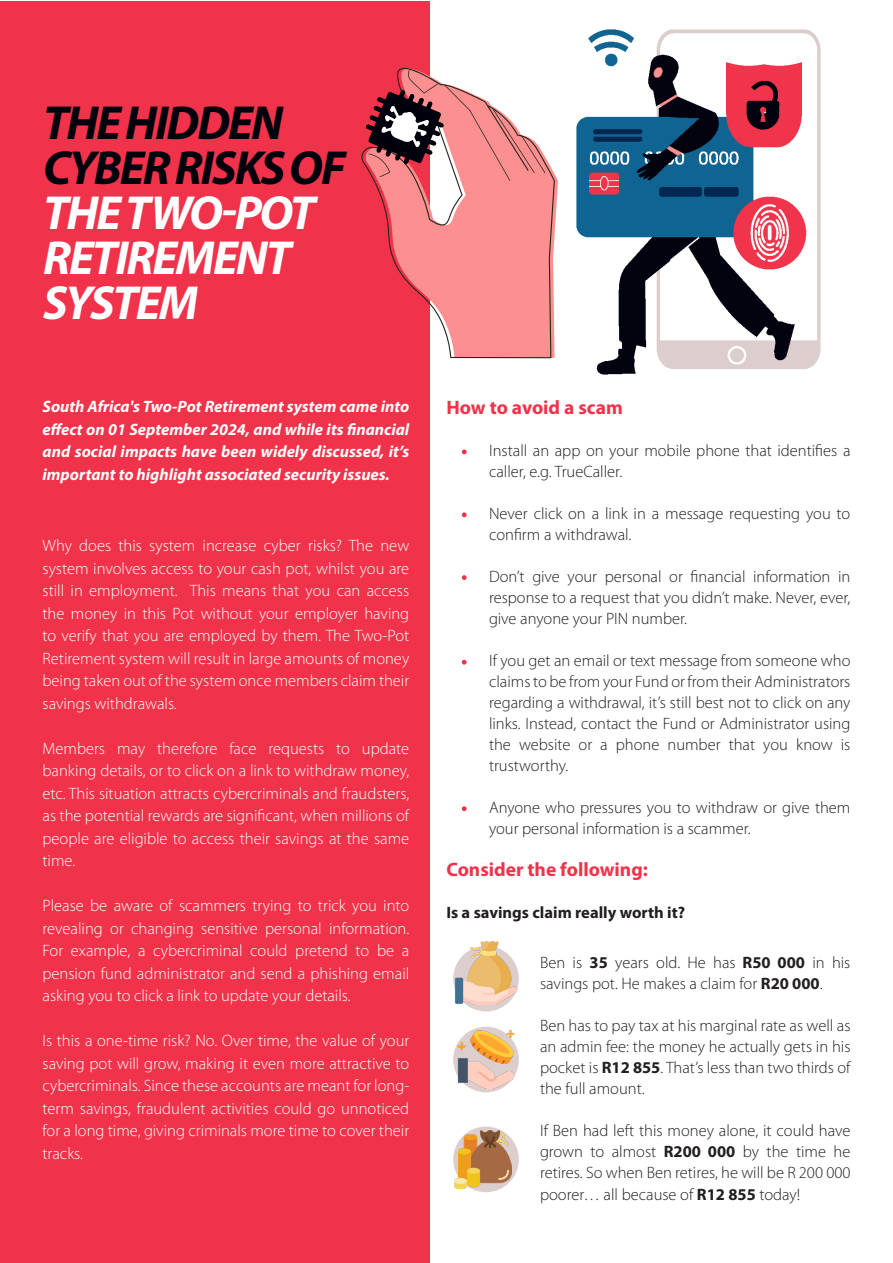
<style>
.page{position:relative;width:893px;height:1263px;background:#fff}
.page>*{position:absolute;margin:0;border:0;box-sizing:border-box;transform-origin:0 0}
.t1{font:italic 700 48px/45px "Myriad Pro";letter-spacing:-.04em;color:#fff}
.t2{font:700 19.5px "Myriad Pro";color:#f0334a}
.t3{font:300 16.5px/22.5px "Myriad Pro";color:#fff;text-align:justify}
.t4{font:300 16.5px/21px "Myriad Pro";color:#231f20}
.t5{font:italic 700 16.5px/22.5px "Myriad Pro";color:#fff;text-align:justify}
.t6{font:700 16.5px "Myriad Pro";color:#231f20}
.s1{color:#00000d}
.s2{font-weight:700}
</style>
<div class="page">
<div style="left:0;top:1px;width:429px;height:1261px;background:#f0334a"></div>
<svg style="left:361px;top:65px;width:194px;height:293px;fill:#fc8f8f"></svg>
<svg style="left:366px;top:70px;width:179px;height:111px"></svg>
<img style="left:576px;top:30px;width:245px;height:344px">
<div style="left:453px;top:946px;width:66px;height:65px;background:#ddcece;border-radius:50%"></div>
<div style="left:453px;top:1027px;width:66px;height:65px;background:#ddcece;border-radius:50%"></div>
<div style="left:453px;top:1126px;width:66px;height:66px;background:#ddcece;border-radius:50%"></div>
<svg style="left:462px;top:449px;width:5px;height:5px"></svg>
<svg style="left:462px;top:512px;width:5px;height:5px"></svg>
<svg style="left:462px;top:575px;width:5px;height:5px"></svg>
<svg style="left:462px;top:660px;width:5px;height:5px"></svg>
<svg style="left:462px;top:806px;width:5px;height:5px"></svg>
<img style="left:454px;top:941px;width:64px;height:63px">
<img style="left:457px;top:1031px;width:58px;height:57px">
<img style="left:454px;top:1130px;width:58px;height:58px">
<p class="t1" style="left:43px;top:99px;width:304px"><span class="s1">THE HIDDEN<br>CYBER RISKS OF<br></span>THE TWO-POT<br>RETIREMENT<br>SYSTEM</p>
<p class="t5" style="left:43px;top:395px;width:368px">South Africa's Two-Pot Retirement system came into effect on 01 September 2024, and while its financial and social impacts have been widely discussed, it’s important to highlight associated security issues.</p>
<p class="t3" style="left:43px;top:535px;width:368px">Why does this system increase cyber risks? The new system involves access to your cash pot, whilst you are still in employment. This means that you can access the money in this Pot without your employer having to verify that you are employed by them. The Two-Pot Retirement system will result in large amounts of money being taken out of the system once members claim their savings withdrawals.</p>
<p class="t3" style="left:43px;top:737px;width:368px">Members may therefore face requests to update banking details, or to click on a link to withdraw money, etc. This situation attracts cybercriminals and fraudsters, as the potential rewards are significant, when millions of people are eligible to access their savings at the same time.</p>
<p class="t3" style="left:43px;top:895px;width:368px">Please be aware of scammers trying to trick you into revealing or changing sensitive personal information.<br>For example, a cybercriminal could pretend to be a pension fund administrator and send a phishing email asking you to click a link to update your details.</p>
<p class="t3" style="left:43px;top:1030px;width:368px">Is this a one-time risk? No. Over time, the value of your saving pot will grow, making it even more attractive to cybercriminals. Since these accounts are meant for long&shy;term savings, fraudulent activities could go unnoticed for a long time, giving criminals more time to cover their tracks.</p>
<p class="t2" style="left:446px;top:395px;width:178px">How to avoid a scam</p>
<p class="t4" style="left:489px;top:441px;width:363px;text-indent:-27px">• Install an app on your mobile phone that identifies a caller, e.g. TrueCaller.</p>
<p class="t4" style="left:489px;top:504px;width:363px;text-indent:-27px">• Never click on a link in a message requesting you to confirm a withdrawal.</p>
<p class="t4" style="left:489px;top:567px;width:363px;text-align:justify;text-indent:-27px">• Don’t give your personal or financial information in response to a request that you didn’t make. Never, ever, give anyone your PIN number.</p>
<p class="t4" style="left:489px;top:651px;width:363px;text-align:justify;text-indent:-27px">• If you get an email or text message from someone who claims to be from your Fund or from their Administrators regarding a withdrawal, it’s still best not to click on any links. Instead, contact the Fund or Administrator using the website or a phone number that you know is trustworthy.</p>
<p class="t4" style="left:489px;top:798px;width:363px;text-indent:-27px">• Anyone who pressures you to withdraw or give them your personal information is a scammer.</p>
<p class="t2" style="left:446px;top:857px;width:203px">Consider the following:</p>
<p class="t6" style="left:446px;top:902px;width:240px">Is a savings claim really worth it?</p>
<p class="t4" style="left:540px;top:952px;width:312px">Ben is <span class="s2">35</span> years old. He has <span class="s2">R50 000</span> in his savings pot. He makes a claim for <span class="s2">R20 000</span>.</p>
<p class="t4" style="left:540px;top:1015px;width:312px;text-align:justify">Ben has to pay tax at his marginal rate as well as an admin fee: the money he actually gets in his pocket is <span class="s2">R12 855</span>. That’s less than two thirds of the full amount.</p>
<p class="t4" style="left:540px;top:1120px;width:312px;text-align:justify">If Ben had left this money alone, it could have grown to almost <span class="s2">R200 000</span> by the time he retires. So when Ben retires, he will be R 200 000 poorer… all because of <span class="s2">R12 855</span> today!</p>
</div>
